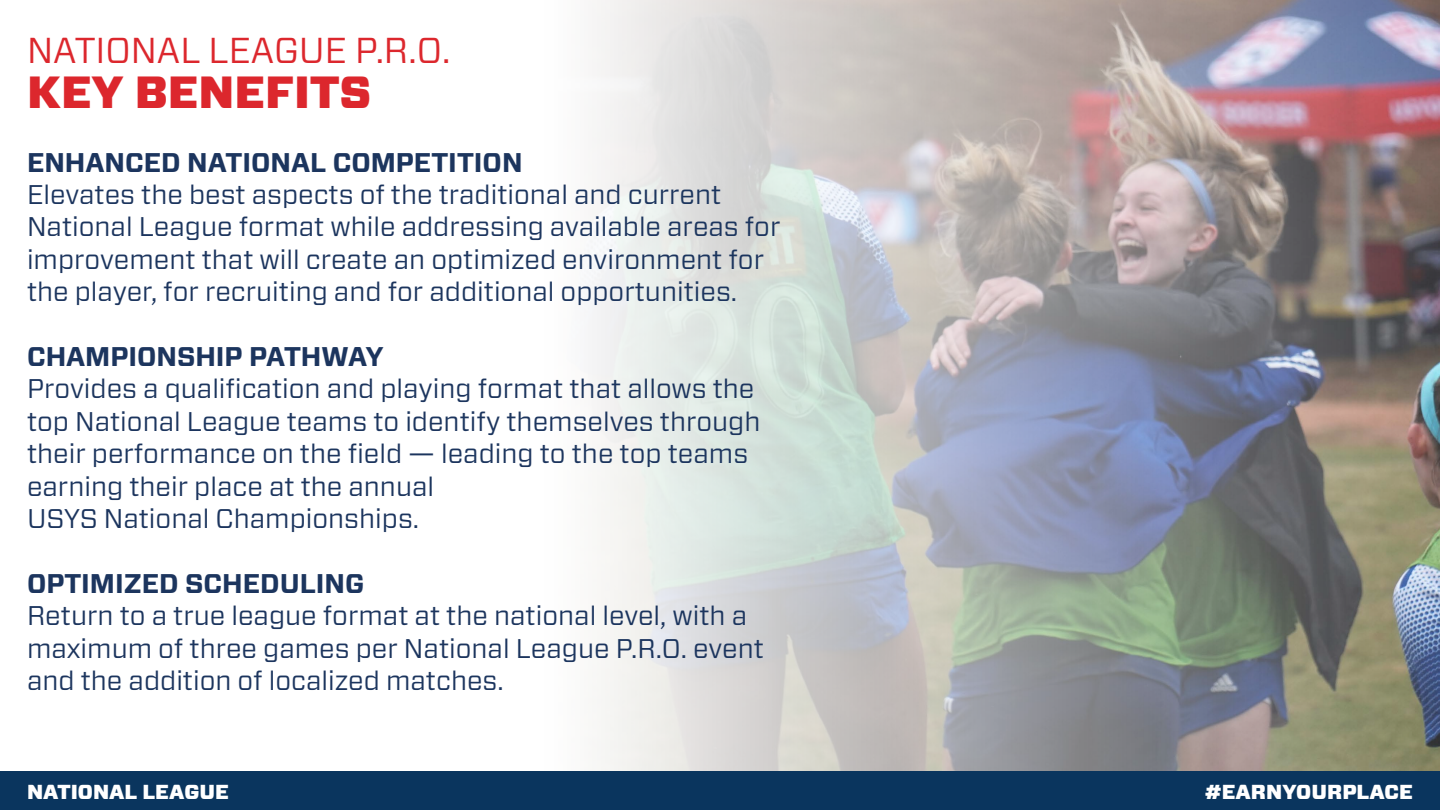
<style>
.page{position:relative;width:1440px;height:810px;background:#fff}
.page>*{position:absolute;margin:0;border:0;box-sizing:border-box;transform-origin:0 0}
.t1{font:900 45px "Forza";color:#dc272d}
.t2{font:36px "Forza";color:#dc272d}
.t3{font:27px/32.4px "Forza";color:#1c355e}
.t4{font:700 27px "Forza";color:#1c355e}
.t5{font:900 20.25px "Forza";color:#fff}
</style>
<div class="page">
<img style="left:592px;top:0;width:848px;height:771px">
<div style="left:0;top:771px;width:1440px;height:39px;background:#0a355e"></div>
<p class="t2" style="left:27px;top:26px;width:425px">NATIONAL LEAGUE P.R.O.</p>
<p class="t1" style="left:27px;top:62px;width:346px">KEY BENEFITS</p>
<p class="t4" style="left:27px;top:144px;width:497px">ENHANCED NATIONAL COMPETITION</p>
<p class="t3" style="left:27px;top:178px;width:755px">Elevates the best aspects of the traditional and current National League format while addressing available areas for improvement that will create an optimized environment for the player, for recruiting and for additional opportunities.</p>
<p class="t4" style="left:27px;top:339px;width:358px">CHAMPIONSHIP PATHWAY</p>
<p class="t3" style="left:27px;top:372px;width:735px">Provides a qualification and playing format that allows the top National League teams to identify themselves through their performance on the field — leading to the top teams earning their place at the annual<br>USYS National Championships.</p>
<p class="t4" style="left:27px;top:565px;width:339px">OPTIMIZED SCHEDULING</p>
<p class="t3" style="left:27px;top:599px;width:739px">Return to a true league format at the national level, with a maximum of three games per National League P.R.O. event and the addition of localized matches.</p>
<p class="t5" style="left:27px;top:779px;width:203px">NATIONAL LEAGUE</p>
<p class="t5" style="left:1205px;top:779px;width:210px">#EARNYOURPLACE</p>
</div>
